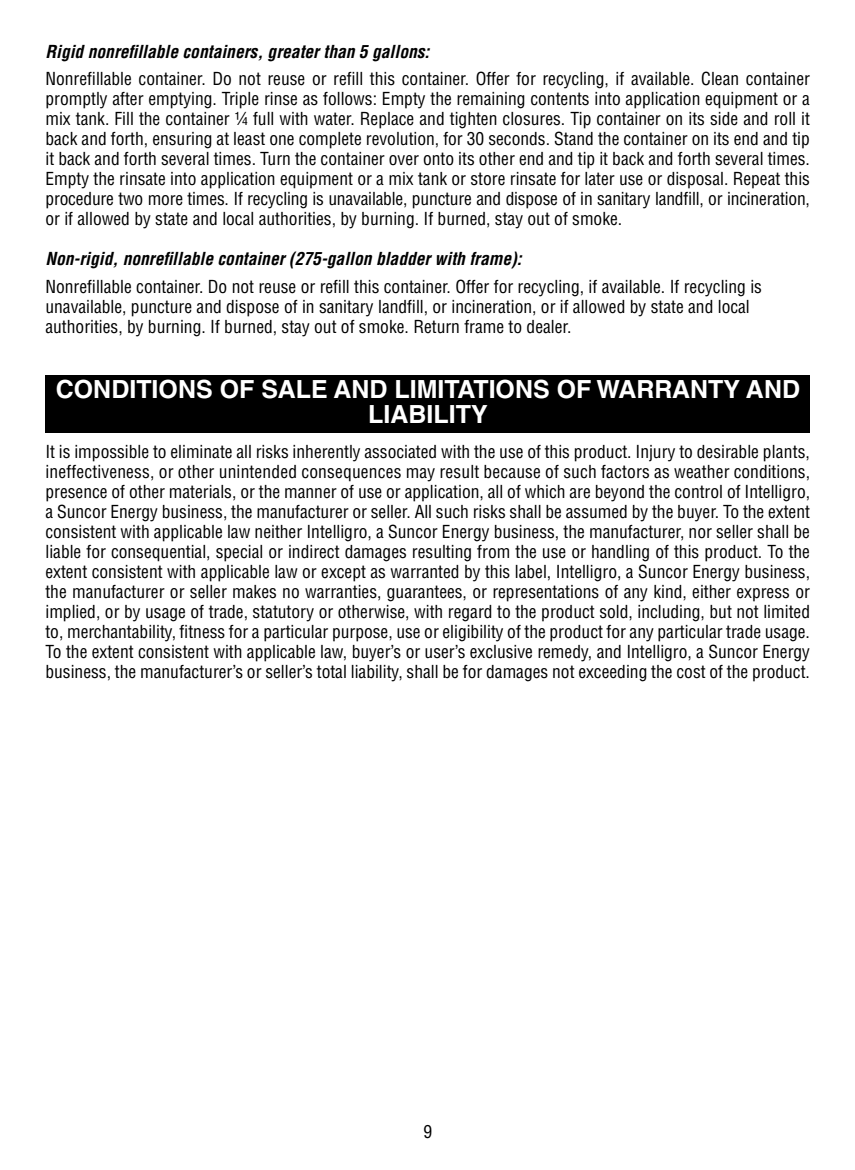
<style>
.page{position:relative;width:855px;height:1170px;background:#fff}
.page>*{position:absolute;margin:0;border:0;box-sizing:border-box;transform-origin:0 0}
.t1{font:700 25px/25px "Helvetica LT Std";color:#fff;text-align:center}
.t2{font:condensed 17.5px/20px "Helvetica LT Std";color:#000;text-align:justify}
.t3{font:italic 700 condensed 17.5px "Helvetica LT Std";color:#000}
</style>
<div class="page">
<div style="left:45px;top:375px;width:765px;height:58px;background:#000"></div>
<p class="t3" style="left:45px;top:40px;width:386px">Rigid nonrefillable containers, greater than 5 gallons:</p>
<p class="t2" style="left:45px;top:69px;width:766px">Nonrefillable container. Do not reuse or refill this container. Offer for recycling, if available. Clean container promptly after emptying. Triple rinse as follows: Empty the remaining contents into application equipment or a mix tank. Fill the container ¼ full with water. Replace and tighten closures. Tip container on its side and roll it back and forth, ensuring at least one complete revolution, for 30 seconds. Stand the container on its end and tip it back and forth several times. Turn the container over onto its other end and tip it back and forth several times.<br>Empty the rinsate into application equipment or a mix tank or store rinsate for later use or disposal. Repeat this procedure two more times. If recycling is unavailable, puncture and dispose of in sanitary landfill, or incineration, or if allowed by state and local authorities, by burning. If burned, stay out of smoke.</p>
<p class="t3" style="left:45px;top:248px;width:478px">Non-rigid, nonrefillable container (275-gallon bladder with frame):</p>
<p class="t2" style="left:45px;top:276px;width:718px;text-align:left">Nonrefillable container. Do not reuse or refill this container. Offer for recycling, if available. If recycling is unavailable, puncture and dispose of in sanitary landfill, or incineration, or if allowed by state and local authorities, by burning. If burned, stay out of smoke. Return frame to dealer.</p>
<h1 class="t1" style="left:56px;top:376px;width:746px">CONDITIONS OF SALE AND LIMITATIONS OF WARRANTY AND<br>LIABILITY</h1>
<p class="t2" style="left:45px;top:441px;width:766px">It is impossible to eliminate all risks inherently associated with the use of this product. Injury to desirable plants, ineffectiveness, or other unintended consequences may result because of such factors as weather conditions, presence of other materials, or the manner of use or application, all of which are beyond the control of Intelligro, a Suncor Energy business, the manufacturer or seller. All such risks shall be assumed by the buyer. To the extent consistent with applicable law neither Intelligro, a Suncor Energy business, the manufacturer, nor seller shall be liable for consequential, special or indirect damages resulting from the use or handling of this product. To the extent consistent with applicable law or except as warranted by this label, Intelligro, a Suncor Energy business, the manufacturer or seller makes no warranties, guarantees, or representations of any kind, either express or implied, or by usage of trade, statutory or otherwise, with regard to the product sold, including, but not limited to, merchantability, fitness for a particular purpose, use or eligibility of the product for any particular trade usage.<br>To the extent consistent with applicable law, buyer’s or user’s exclusive remedy, and Intelligro, a Suncor Energy business, the manufacturer’s or seller’s total liability, shall be for damages not exceeding the cost of the product.</p>
<p class="t2" style="left:424px;top:1121px;width:10px">9</p>
</div>
